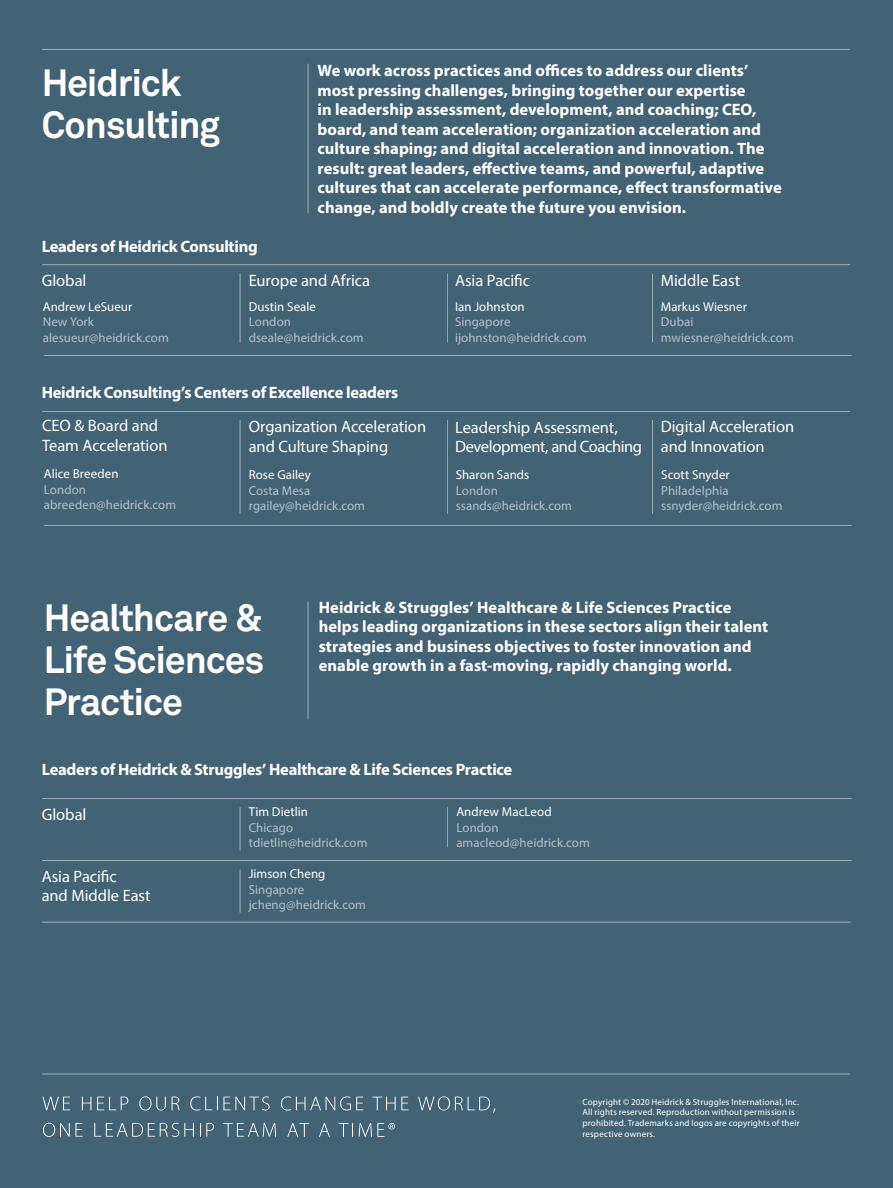
<style>
.page{position:relative;width:893px;height:1188px;background:#426375}
.page>*{position:absolute;margin:0;border:0;box-sizing:border-box;transform-origin:0 0}
.Heading_2{font:700 37.5px/42px "Akkurat Pro";letter-spacing:-.03em;color:#fff;text-align:justify}
.Intro_3{font:700 16.5px/19.5px "Myriad Pro";color:#fff}
.Intro_3-2{font:16.5px/19.5px "Myriad Pro";letter-spacing:-.005em;color:#fff}
.Heading_5{font:700 16.5px "Myriad Pro";letter-spacing:-.02em;color:#fff}
.Body_Copy{font:12.9px/15.6px "Myriad Pro";letter-spacing:.005em;color:#b4c1c8}
.Body_Copy-2{font:12.9px "Myriad Pro";letter-spacing:.005em;color:#fff}
.Body_Copy-3{font:9px/10.8px "Myriad Pro";letter-spacing:.015em;color:#fff}
.s1{color:#fff}
</style>
<div class="page">
<svg style="left:43px;top:1097px;width:27px;height:13px"></svg>
<svg style="left:82px;top:1097px;width:9px;height:13px"></svg>
<svg style="left:97px;top:1097px;width:31px;height:13px"></svg>
<svg style="left:139px;top:1096px;width:27px;height:15px"></svg>
<svg style="left:172px;top:1097px;width:8px;height:13px"></svg>
<svg style="left:190px;top:1096px;width:80px;height:14px"></svg>
<svg style="left:281px;top:1096px;width:82px;height:15px"></svg>
<svg style="left:372px;top:1097px;width:36px;height:13px"></svg>
<svg style="left:418px;top:1096px;width:77px;height:17px"></svg>
<svg style="left:43px;top:1123px;width:40px;height:14px"></svg>
<svg style="left:94px;top:1123px;width:100px;height:14px"></svg>
<svg style="left:200px;top:1123px;width:14px;height:14px"></svg>
<svg style="left:223px;top:1123px;width:53px;height:14px"></svg>
<svg style="left:287px;top:1123px;width:22px;height:14px"></svg>
<svg style="left:319px;top:1123px;width:11px;height:14px"></svg>
<svg style="left:338px;top:1123px;width:15px;height:14px"></svg>
<svg style="left:359px;top:1123px;width:36px;height:14px"></svg>
<hr style="left:308px;top:602px;width:1px;height:117px;background:#fff">
<hr style="left:308px;top:64px;width:1px;height:149px;background:#fff">
<hr style="left:240px;top:274px;width:1px;height:68px;background:#fff">
<hr style="left:240px;top:420px;width:1px;height:94px;background:#fff">
<hr style="left:447px;top:274px;width:1px;height:68px;background:#fff">
<hr style="left:447px;top:420px;width:1px;height:94px;background:#fff">
<hr style="left:652px;top:420px;width:1px;height:94px;background:#fff">
<hr style="left:652px;top:274px;width:1px;height:68px;background:#fff">
<hr style="left:42px;top:264px;width:808px;height:1px;background:#fff">
<hr style="left:42px;top:411px;width:808px;height:1px;background:#fff">
<hr style="left:44px;top:355px;width:808px;height:1px;background:#fff">
<hr style="left:44px;top:525px;width:808px;height:1px;background:#fff">
<hr style="left:42px;top:49px;width:808px;height:1px;background:#fff">
<hr style="left:42px;top:1074px;width:808px;height:1px;background:#fff">
<hr style="left:240px;top:807px;width:1px;height:43px;background:#fff">
<hr style="left:447px;top:807px;width:1px;height:40px;background:#fff">
<hr style="left:240px;top:869px;width:1px;height:44px;background:#fff">
<hr style="left:42px;top:798px;width:810px;height:1px;background:#fff">
<hr style="left:42px;top:860px;width:810px;height:1px;background:#fff">
<hr style="left:42px;top:922px;width:808px;height:1px;background:#fff">
<p class="Heading_2" style="left:42px;top:61px;width:180px">Heidrick<br>Consulting</p>
<p class="Intro_3" style="left:317px;top:60px;width:466px">We work across practices and offices to address our clients’ most pressing challenges, bringing together our expertise<br>in leadership assessment, development, and coaching; CEO, board, and team acceleration; organization acceleration and culture shaping; and digital acceleration and innovation. The result: great leaders, effective teams, and powerful, adaptive cultures that can accelerate performance, effect transformative change, and boldly create the future you envision.</p>
<p class="Heading_5" style="left:42px;top:235px;width:218px">Leaders of Heidrick Consulting</p>
<p class="Intro_3-2" style="left:42px;top:271px;width:46px">Global</p>
<p class="Intro_3-2" style="left:249px;top:271px;width:123px">Europe and Africa</p>
<p class="Intro_3-2" style="left:455px;top:271px;width:77px">Asia Pacific</p>
<p class="Intro_3-2" style="left:661px;top:271px;width:81px">Middle East</p>
<p class="Body_Copy-2" style="left:43px;top:298px;width:91px">Andrew LeSueur</p>
<p class="Body_Copy" style="left:43px;top:314px;width:53px">New York</p>
<p class="Body_Copy" style="left:43px;top:330px;width:128px">alesueur@heidrick.com</p>
<p class="Body_Copy-2" style="left:249px;top:298px;width:69px">Dustin Seale</p>
<p class="Body_Copy" style="left:249px;top:314px;width:44px">London</p>
<p class="Body_Copy" style="left:249px;top:330px;width:116px">dseale@heidrick.com</p>
<p class="Heading_5" style="left:42px;top:382px;width:358px">Heidrick Consulting’s Centers of Excellence leaders</p>
<p class="Intro_3-2" style="left:42px;top:416px;width:127px">CEO &amp; Board and<br>Team Acceleration</p>
<p class="Body_Copy" style="left:44px;top:466px;width:134px"><span class="s1">Alice Breeden<br></span>London abreeden@heidrick.com</p>
<p class="Body_Copy" style="left:249px;top:467px;width:118px"><span class="s1">Rose Gailey<br></span>Costa Mesa rgailey@heidrick.com</p>
<p class="Intro_3-2" style="left:249px;top:417px;width:179px">Organization Acceleration and Culture Shaping</p>
<p class="Body_Copy-2" style="left:455px;top:298px;width:71px">Ian Johnston</p>
<p class="Body_Copy" style="left:455px;top:314px;width:57px">Singapore</p>
<p class="Body_Copy" style="left:455px;top:330px;width:133px">ijohnston@heidrick.com</p>
<p class="Body_Copy-2" style="left:661px;top:298px;width:88px">Markus Wiesner</p>
<p class="Body_Copy" style="left:661px;top:314px;width:34px">Dubai</p>
<p class="Body_Copy" style="left:661px;top:330px;width:134px">mwiesner@heidrick.com</p>
<p class="Intro_3-2" style="left:455px;top:417px;width:189px">Leadership Assessment,<br>Development, and Coaching</p>
<p class="Body_Copy" style="left:456px;top:467px;width:118px"><span class="s1">Sharon Sands<br></span>London ssands@heidrick.com</p>
<p class="Intro_3-2" style="left:661px;top:417px;width:135px">Digital Acceleration and Innovation</p>
<p class="Body_Copy" style="left:661px;top:467px;width:123px"><span class="s1">Scott Snyder<br></span>Philadelphia ssnyder@heidrick.com</p>
<p class="Heading_2" style="left:44px;top:597px;width:222px">Healthcare &amp; Life Sciences Practice</p>
<p class="Intro_3" style="left:319px;top:597px;width:451px">Heidrick &amp; Struggles’ Healthcare &amp; Life Sciences Practice helps leading organizations in these sectors align their talent strategies and business objectives to foster innovation and enable growth in a fast-moving, rapidly changing world.</p>
<p class="Heading_5" style="left:42px;top:759px;width:472px">Leaders of Heidrick &amp; Struggles’ Healthcare &amp; Life Sciences Practice</p>
<p class="Body_Copy-2" style="left:456px;top:804px;width:97px">Andrew MacLeod</p>
<p class="Body_Copy" style="left:456px;top:819px;width:44px">London</p>
<p class="Body_Copy" style="left:456px;top:835px;width:135px">amacleod@heidrick.com</p>
<p class="Body_Copy-2" style="left:249px;top:804px;width:61px">Tim Dietlin</p>
<p class="Body_Copy" style="left:249px;top:819px;width:46px">Chicago</p>
<p class="Body_Copy" style="left:249px;top:835px;width:120px">tdietlin@heidrick.com</p>
<p class="Body_Copy-2" style="left:249px;top:866px;width:78px">Jimson Cheng</p>
<p class="Body_Copy" style="left:249px;top:881px;width:57px">Singapore</p>
<p class="Body_Copy" style="left:249px;top:897px;width:119px">jcheng@heidrick.com</p>
<p class="Intro_3-2" style="left:42px;top:804px;width:46px">Global</p>
<p class="Intro_3-2" style="left:42px;top:866px;width:111px">Asia Pacific<br>and Middle East</p>
<p class="Body_Copy-3" style="left:583px;top:1096px;width:219px">Copyright © 2020 Heidrick &amp; Struggles International, Inc.<br>All rights reserved. Reproduction without permission is prohibited. Trademarks and logos are copyrights of their respective owners.</p>
</div>
